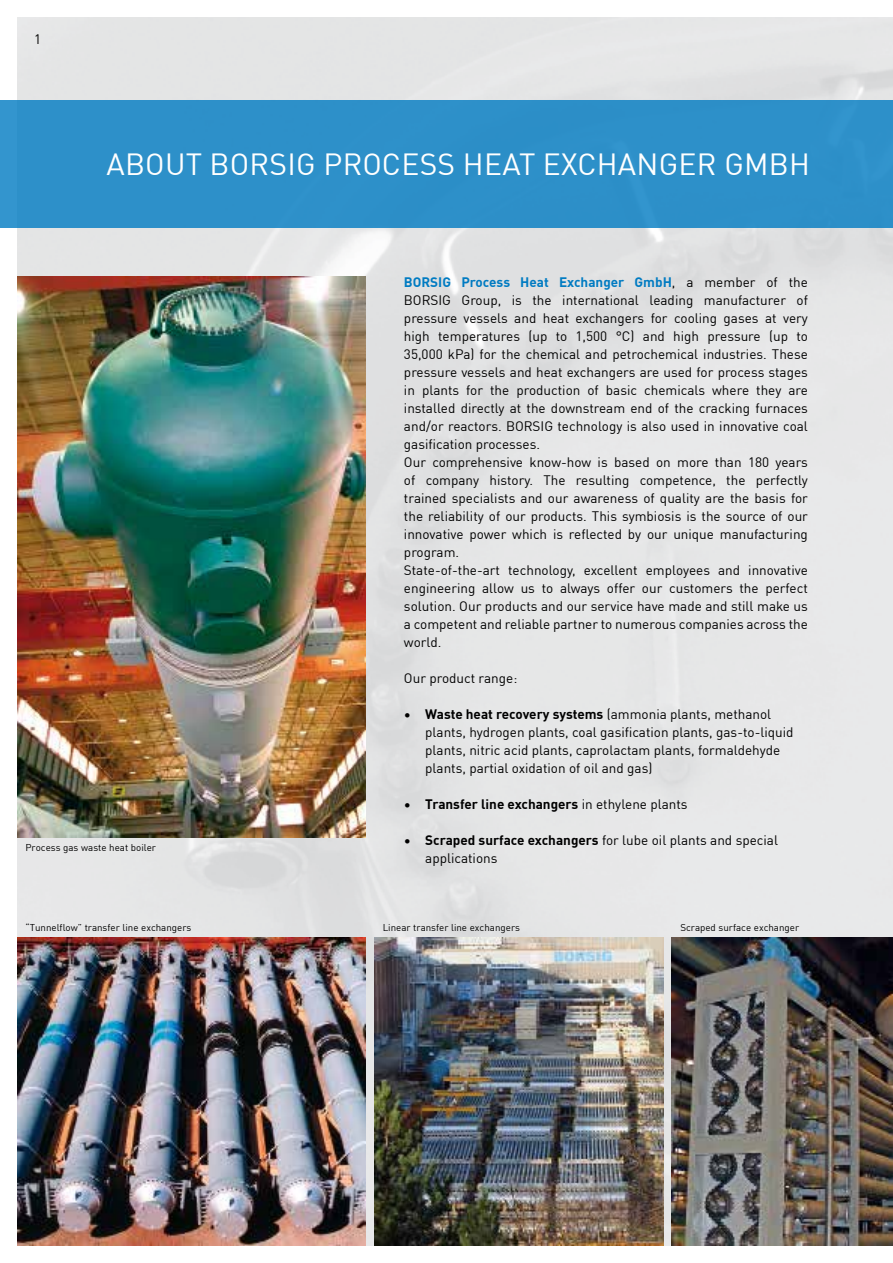
<style>
.page{position:relative;width:893px;height:1263px;background:#fff}
.page>*{position:absolute;margin:0;border:0;box-sizing:border-box;transform-origin:0 0}
.t1{font:30px "DIN Pro";letter-spacing:.01em;color:#fff}
.t2{font:13.5px/18px "DIN Pro";color:#000}
.t3{font:700 13.5px "DIN Pro";color:#000}
.t4{font:9.75px "DIN Pro";color:#000}
.s1{font-weight:700;color:#007bc2}
.s2{font-weight:700}
.s3{font-weight:400}
</style>
<div class="page">
<img style="left:17px;top:17px;width:876px;height:1229px">
<div style="left:0;top:100px;width:893px;height:127px;background:#2d90c9"></div>
<img style="left:17px;top:276px;width:349px;height:562px">
<img style="left:17px;top:938px;width:349px;height:308px">
<img style="left:374px;top:938px;width:289px;height:308px">
<img style="left:672px;top:938px;width:221px;height:308px">
<p class="t2" style="left:34px;top:30px;width:9px">1</p>
<h1 class="t1" style="left:106px;top:141px;width:705px">ABOUT BORSIG PROCESS HEAT EXCHANGER GMBH</h1>
<p class="t4" style="left:26px;top:839px;width:132px">Process gas waste heat boiler</p>
<p class="t2" style="left:404px;top:272px;width:405px"><span class="s1">BORSIG Process Heat Exchanger GmbH</span>, a member of the BORSIG Group, is the international leading manufacturer of pressure vessels and heat exchangers for cooling gases at very high temperatures (up to 1,500 °C) and high pressure (up to 35,000 kPa) for the chemical and petrochemical industries. These pressure vessels and heat exchangers are used for process stages in plants for the production of basic chemicals where they are installed directly at the downstream end of the cracking furnaces and/or reactors. BORSIG technology is also used in innovative coal gasification processes.<br>Our comprehensive know-how is based on more than 180 years of company history. The resulting competence, the perfectly trained specialists and our awareness of quality are the basis for the reliability of our products. This symbiosis is the source of our innovative power which is reflected by our unique manufacturing program.<br>State-of-the-art technology, excellent employees and innovative engineering allow us to always offer our customers the perfect solution. Our products and our service have made and still make us a competent and reliable partner to numerous companies across the world.</p>
<p class="t2" style="left:404px;top:668px;width:115px">Our product range:</p>
<p class="t2" style="left:425px;top:704px;width:370px;text-indent:-21px">• <span class="s2">Waste heat recovery systems</span> (ammonia plants, methanol plants, hydrogen plants, coal gasification plants, gas-to-liquid plants, nitric acid plants, caprolactam plants, formaldehyde plants, partial oxidation of oil and gas)</p>
<p class="t3" style="left:404px;top:793px;width:285px"><span class="s3">•</span> Transfer line exchangers <span class="s3">in ethylene plants</span></p>
<p class="t2" style="left:425px;top:830px;width:354px;text-indent:-21px">• <span class="s2">Scraped surface exchangers</span> for lube oil plants and special applications</p>
<p class="t4" style="left:26px;top:920px;width:167px">“Tunnelflow” transfer line exchangers</p>
<p class="t4" style="left:383px;top:920px;width:139px">Linear transfer line exchangers</p>
<p class="t4" style="left:680px;top:920px;width:120px">Scraped surface exchanger</p>
</div>
